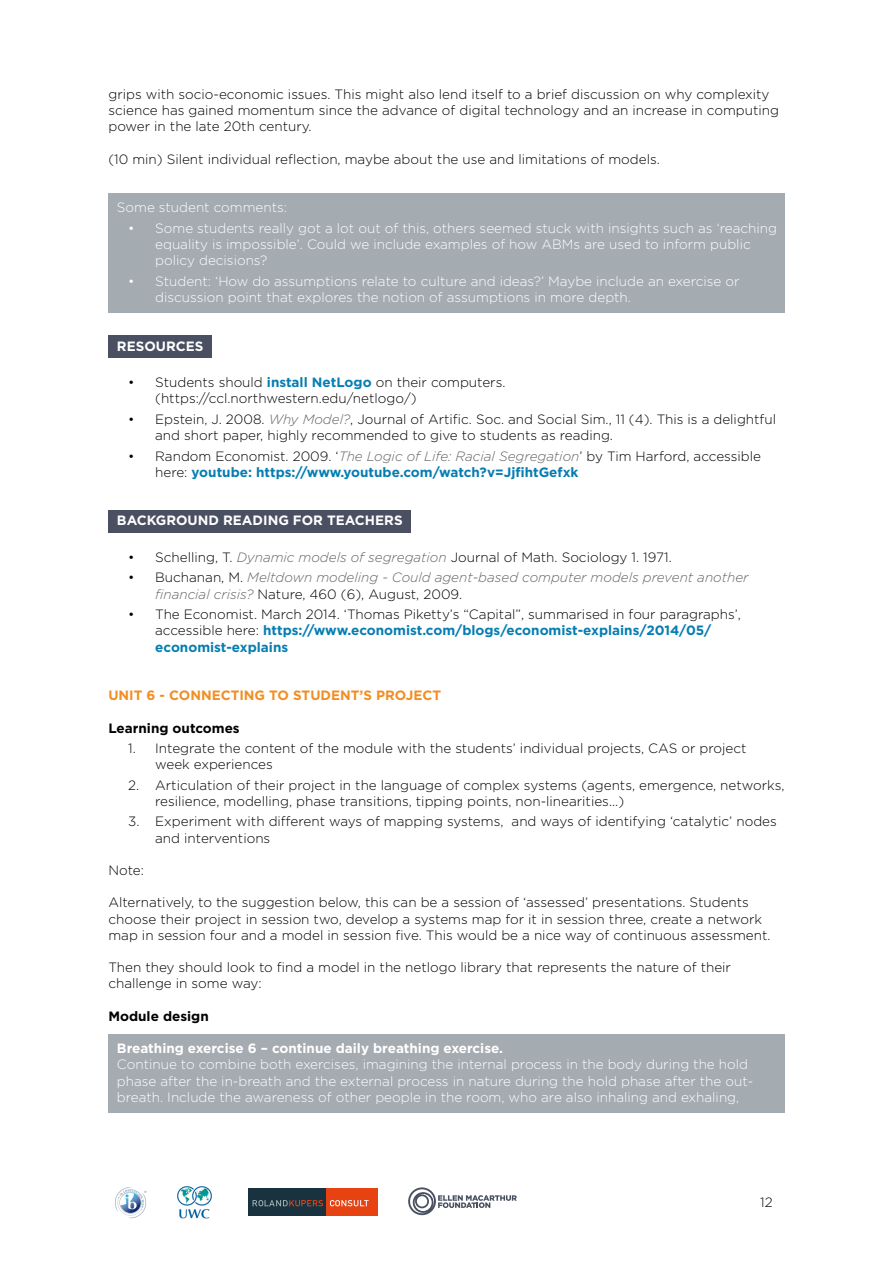
<style>
.page{position:relative;width:893px;height:1263px;background:#fff}
.page>*{position:absolute;margin:0;border:0;box-sizing:border-box;transform-origin:0 0}
.t1{font:300 13.5px/16.2px "Gotham";color:#000}
.t2{font:300 13.5px/16.2px "Gotham";color:#fff}
.t3{font:italic 300 13.5px/16.2px "Gotham";color:#646363}
.t4{font:700 13.5px "Gotham";color:#fff}
.t5{font:700 13.5px "Gotham";color:#f28d22}
.t6{font:700 13.5px "Gotham";color:#000}
.s1{font-weight:700;color:#067db2}
.s2{font-style:italic;color:#646363}
.s3{font-style:normal;color:#000}
</style>
<div class="page">
<svg style="left:408px;top:1187px;width:109px;height:28px"></svg>
<img style="left:177px;top:1186px;width:35px;height:32px">
<img style="left:115px;top:1187px;width:32px;height:31px">
<div style="left:248px;top:1188px;width:78px;height:28px;background:#18323f"></div>
<div style="left:327px;top:1188px;width:51px;height:28px;background:#e74212"></div>
<svg style="left:253px;top:1200px;width:70px;height:6px"></svg>
<svg style="left:330px;top:1200px;width:39px;height:6px"></svg>
<div style="left:108px;top:193px;width:676px;height:31px;background:#a4abb1"></div>
<div style="left:108px;top:214px;width:676px;height:62px;background:#a4abb1"></div>
<div style="left:108px;top:266px;width:676px;height:47px;background:#a4abb1"></div>
<div style="left:108px;top:335px;width:104px;height:22px;background:#4a5062"></div>
<div style="left:108px;top:510px;width:303px;height:22px;background:#4a5062"></div>
<div style="left:108px;top:1034px;width:676px;height:30px;background:#a4abb1"></div>
<div style="left:108px;top:1050px;width:676px;height:63px;background:#a4abb1"></div>
<p class="t1" style="left:108px;top:86px;width:672px">grips with socio-economic issues. This might also lend itself to a brief discussion on why complexity science has gained momentum since the advance of digital technology and an increase in computing power in the late 20th century.</p>
<p class="t1" style="left:108px;top:151px;width:553px">(10 min) Silent individual reflection, maybe about the use and limitations of models.</p>
<p class="t2" style="left:117px;top:199px;width:172px">Some student comments:</p>
<p class="t2" style="left:155px;top:220px;width:623px;text-indent:-27px">• Some students really got a lot out of this, others seemed stuck with insights such as ‘reaching equality is impossible’. Could we include examples of how ABMs are used to inform public policy decisions?</p>
<p class="t2" style="left:155px;top:272px;width:586px;text-indent:-27px">• Student: ‘How do assumptions relate to culture and ideas?’ Maybe include an exercise or discussion point that explores the notion of assumptions in more depth.</p>
<p class="t4" style="left:117px;top:337px;width:88px">RESOURCES</p>
<p class="t1" style="left:155px;top:374px;width:352px;text-indent:-27px">• Students should <span class="s1">install NetLogo</span> on their computers. (https://ccl.northwestern.edu/netlogo/)</p>
<p class="t1" style="left:155px;top:411px;width:622px;text-indent:-27px">• Epstein, J. 2008. <span class="s2">Why Model?</span>, Journal of Artific. Soc. and Social Sim., 11 (4). This is a delightful and short paper, highly recommended to give to students as reading.</p>
<p class="t1" style="left:155px;top:447px;width:607px;text-indent:-27px">• Random Economist. 2009. ‘<span class="s2">The Logic of Life: Racial Segregation</span>’ by Tim Harford, accessible here: <span class="s1">youtube: https://www.youtube.com/watch?v=JjfihtGefxk</span></p>
<p class="t4" style="left:117px;top:512px;width:287px">BACKGROUND READING FOR TEACHERS</p>
<p class="t1" style="left:128px;top:549px;width:545px">• Schelling, T. <span class="s2">Dynamic models of segregation</span> Journal of Math. Sociology 1. 1971.</p>
<p class="t3" style="left:155px;top:569px;width:595px;text-indent:-27px"><span class="s3">• Buchanan, M.</span> Meltdown modeling - Could agent-based computer models prevent another financial crisis? <span class="s3">Nature, 460 (6), August, 2009.</span></p>
<p class="t1" style="left:155px;top:606px;width:587px;text-indent:-27px">• The Economist. March 2014. ‘Thomas Piketty’s “Capital”, summarised in four paragraphs’, accessible here: <span class="s1">https://www.economist.com/blogs/economist-explains/2014/05/ economist-explains</span></p>
<p class="t5" style="left:108px;top:686px;width:334px">UNIT 6 - CONNECTING TO STUDENT’S PROJECT</p>
<p class="t6" style="left:108px;top:719px;width:133px">Learning outcomes</p>
<p class="t1" style="left:155px;top:740px;width:593px;text-indent:-27px">1. Integrate the content of the module with the students’ individual projects, CAS or project week experiences</p>
<p class="t1" style="left:155px;top:776px;width:631px;text-indent:-27px">2. Articulation of their project in the language of complex systems (agents, emergence, networks, resilience, modelling, phase transitions, tipping points, non-linearities...)</p>
<p class="t1" style="left:155px;top:813px;width:623px;text-indent:-27px">3. Experiment with different ways of mapping systems, and ways of identifying ‘catalytic’ nodes and interventions</p>
<p class="t1" style="left:108px;top:862px;width:37px">Note:</p>
<p class="t1" style="left:108px;top:894px;width:664px">Alternatively, to the suggestion below, this can be a session of ‘assessed’ presentations. Students choose their project in session two, develop a systems map for it in session three, create a network map in session four and a model in session five. This would be a nice way of continuous assessment.</p>
<p class="t1" style="left:108px;top:959px;width:624px">Then they should look to find a model in the netlogo library that represents the nature of their challenge in some way:</p>
<p class="t6" style="left:108px;top:1007px;width:102px">Module design</p>
<p class="t4" style="left:117px;top:1039px;width:388px">Breathing exercise 6 – continue daily breathing exercise.</p>
<p class="t2" style="left:117px;top:1056px;width:638px">Continue to combine both exercises, imagining the internal process in the body during the hold phase after the in-breath and the external process in nature during the hold phase after the out&shy;breath. Include the awareness of other people in the room, who are also inhaling and exhaling,</p>
<p class="t1" style="left:760px;top:1193px;width:14px">12</p>
</div>
